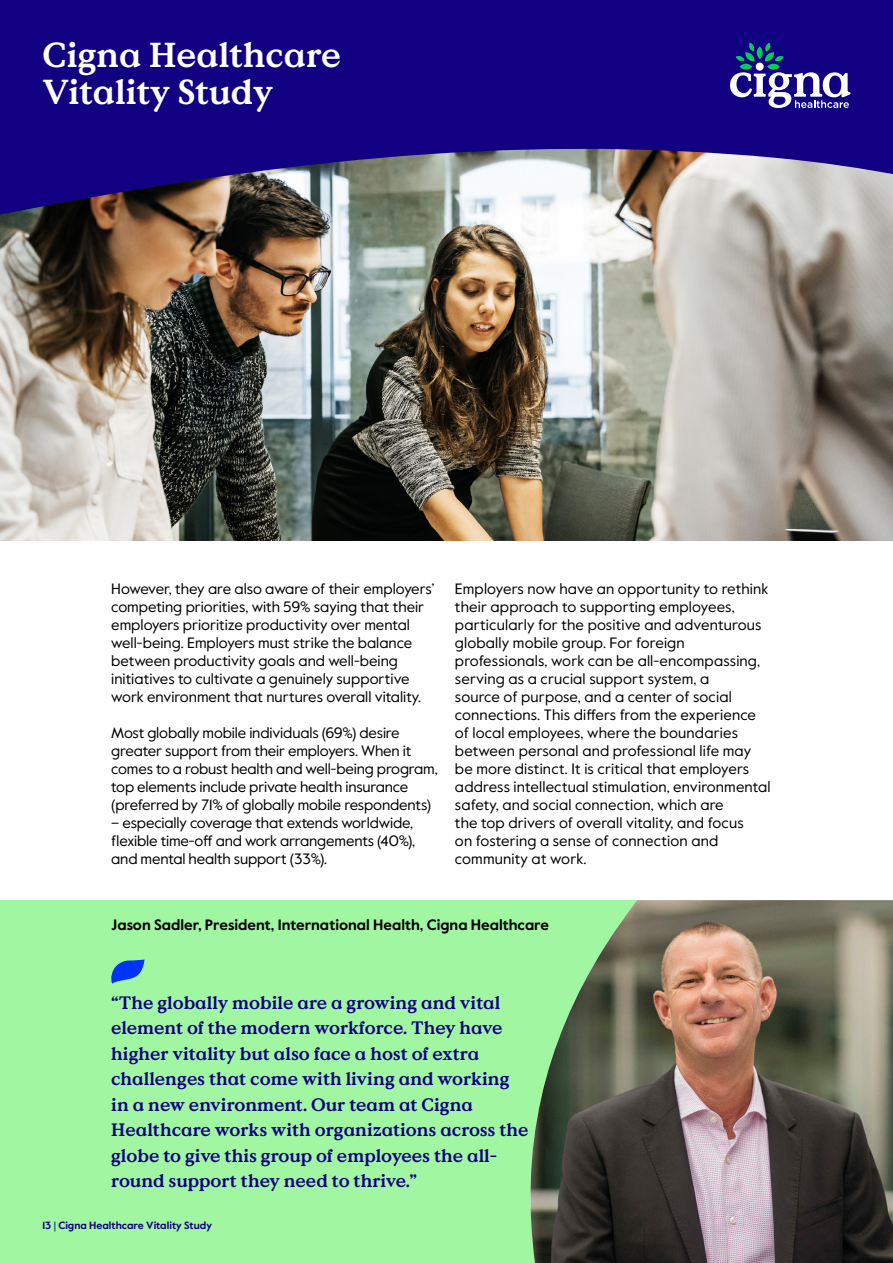
<style>
.page{position:relative;width:893px;height:1263px;background:#fff}
.page>*{position:absolute;margin:0;border:0;box-sizing:border-box;transform-origin:0 0}
.t1{font:700 34.65px/36.2px "Value Serif Pro";color:#fff}
.t2{font:700 18px/25.5px "Value Serif Pro";color:#110081}
.t3{font:15px/18px "Value Sans Pro";color:#000}
.t4{font:700 15px "Value Sans Pro";color:#000}
.t5{font:700 10.5px "Value Sans Pro";color:#110081}
.s1{font-weight:400}
</style>
<div class="page">
<div style="left:0;top:900px;width:893px;height:363px;background:#a1f7a1"></div>
<img style="left:0;top:217px;width:893px;height:323px">
<svg style="left:0;top:0;width:893px;height:217px;background:#352787"></svg>
<svg style="left:730px;top:43px;width:120px;height:65px"></svg>
<img style="left:530px;top:900px;width:363px;height:363px">
<svg style="left:111px;top:959px;width:34px;height:25px"></svg>
<h1 class="t1" style="left:43px;top:39px;width:300px">Cigna Healthcare<br>Vitality Study</h1>
<p class="t3" style="left:111px;top:580px;width:325px">However, they are also aware of their employers’ competing priorities, with 59% saying that their employers prioritize productivity over mental well-being. Employers must strike the balance between productivity goals and well-being initiatives to cultivate a genuinely supportive work environment that nurtures overall vitality.</p>
<p class="t3" style="left:111px;top:724px;width:328px">Most globally mobile individuals (69%) desire greater support from their employers. When it comes to a robust health and well-being program, top elements include private health insurance (preferred by 71% of globally mobile respondents)</p>
<p class="t3" style="left:111px;top:814px;width:305px">– especially coverage that extends worldwide, flexible time-off and work arrangements (40%), and mental health support (33%).</p>
<p class="t3" style="left:455px;top:580px;width:317px">Employers now have an opportunity to rethink their approach to supporting employees, particularly for the positive and adventurous globally mobile group. For foreign professionals, work can be all-encompassing, serving as a crucial support system, a<br>source of purpose, and a center of social connections. This differs from the experience of local employees, where the boundaries between personal and professional life may be more distinct. It is critical that employers address intellectual stimulation, environmental safety, and social connection, which are<br>the top drivers of overall vitality, and focus<br>on fostering a sense of connection and community at work.</p>
<p class="t4" style="left:111px;top:915px;width:439px">Jason Sadler, President, International Health, Cigna Healthcare</p>
<p class="t2" style="left:111px;top:990px;width:419px">“The globally mobile are a growing and vital element of the modern workforce. They have higher vitality but also face a host of extra challenges that come with living and working in a new environment. Our team at Cigna Healthcare works with organizations across the globe to give this group of employees the all&shy;round support they need to thrive.”</p>
<p class="t5" style="left:43px;top:1218px;width:171px">13 <span class="s1">|</span> Cigna Healthcare Vitality Study</p>
</div>
